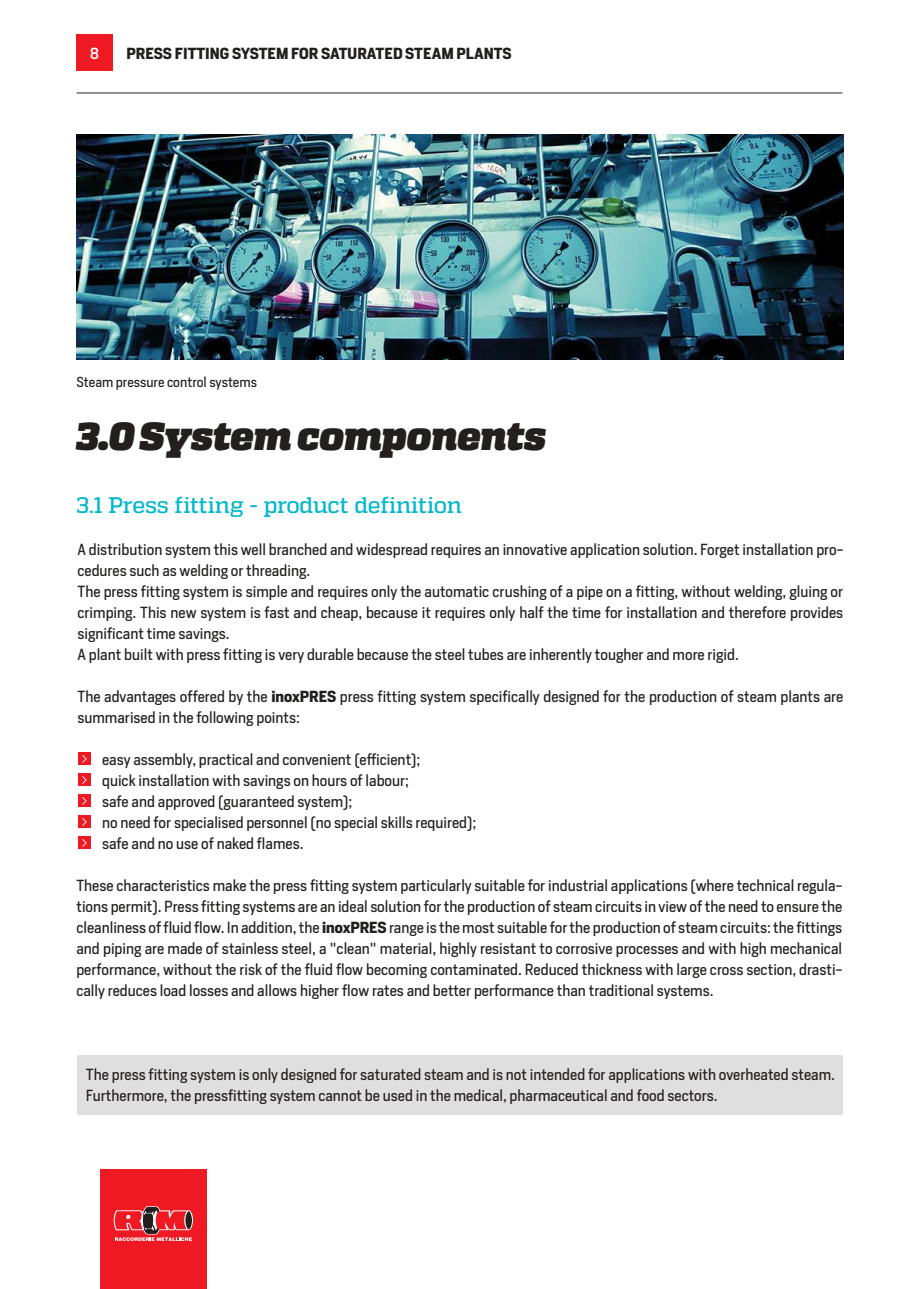
<style>
.page{position:relative;width:919px;height:1289px;background:#fff}
.page>*{position:absolute;margin:0;border:0;box-sizing:border-box;transform-origin:0 0}
.t1{font:italic 800 39px "Quadon";letter-spacing:-.015em;color:#241f1f}
.t2{font:500 22.5px "Quadon";letter-spacing:-.01em;color:#02b7cd}
.t3{font:15px/21px "Heron Sans";color:#241f1f}
.t4{font:700 15px "Heron Sans";color:#241f1f}
.t5{font:500 15px "Heron Sans";color:#fff}
.t6{font:13.5px "Heron Sans";color:#241f1f}
.s1{font-weight:700}
</style>
<div class="page">
<hr style="left:77px;top:93px;width:765px;height:1px;background:#241f1f">
<div style="left:77px;top:35px;width:36px;height:36px;background:#ef1923"></div>
<div style="left:100px;top:1169px;width:106px;height:119px;background:#ef1923"></div>
<svg style="left:114px;top:1206px;width:79px;height:34px"></svg>
<img style="left:77px;top:135px;width:766px;height:224px">
<div style="left:78px;top:752px;width:13px;height:13px;background:#ef1923"></div>
<svg style="left:82px;top:755px;width:5px;height:7px"></svg>
<div style="left:78px;top:773px;width:13px;height:13px;background:#ef1923"></div>
<svg style="left:82px;top:776px;width:5px;height:7px"></svg>
<div style="left:78px;top:794px;width:13px;height:13px;background:#ef1923"></div>
<svg style="left:82px;top:797px;width:5px;height:7px"></svg>
<div style="left:78px;top:815px;width:13px;height:13px;background:#ef1923"></div>
<svg style="left:82px;top:818px;width:5px;height:7px"></svg>
<div style="left:78px;top:836px;width:13px;height:13px;background:#ef1923"></div>
<svg style="left:82px;top:839px;width:5px;height:7px"></svg>
<div style="left:77px;top:1055px;width:766px;height:59px;background:#e0dfdf"></div>
<p class="t5" style="left:90px;top:43px;width:10px">8</p>
<p class="t4" style="left:126px;top:43px;width:386px">PRESS FITTING SYSTEM FOR SATURATED STEAM PLANTS</p>
<p class="t6" style="left:77px;top:373px;width:182px">Steam pressure control systems</p>
<h1 class="t1" style="left:77px;top:413px;width:471px">3.0 System components</h1>
<h2 class="t2" style="left:77px;top:492px;width:387px">3.1 Press fitting - product definition</h2>
<p class="t3" style="left:77px;top:539px;width:767px">A distribution system this well branched and widespread requires an innovative application solution. Forget installation pro&shy;cedures such as welding or threading.<br>The press fitting system is simple and requires only the automatic crushing of a pipe on a fitting, without welding, gluing or crimping. This new system is fast and cheap, because it requires only half the time for installation and therefore provides significant time savings.<br>A plant built with press fitting is very durable because the steel tubes are inherently tougher and more rigid.</p>
<p class="t3" style="left:77px;top:686px;width:767px">The advantages offered by the <span class="s1">inoxPRES</span> press fitting system specifically designed for the production of steam plants are summarised in the following points:</p>
<p class="t3" style="left:102px;top:749px;width:376px">easy assembly, practical and convenient (efficient);<br>quick installation with savings on hours of labour;<br>safe and approved (guaranteed system);<br>no need for specialised personnel (no special skills required); safe and no use of naked flames.</p>
<p class="t3" style="left:76px;top:875px;width:767px;text-align:justify">These characteristics make the press fitting system particularly suitable for industrial applications (where technical regula&shy;tions permit). Press fitting systems are an ideal solution for the production of steam circuits in view of the need to ensure the cleanliness of fluid flow. In addition, the <span class="s1">inoxPRES</span> range is the most suitable for the production of steam circuits: the fittings and piping are made of stainless steel, a "clean" material, highly resistant to corrosive processes and with high mechanical performance, without the risk of the fluid flow becoming contaminated. Reduced thickness with large cross section, drasti&shy;cally reduces load losses and allows higher flow rates and better performance than traditional systems.</p>
<p class="t3" style="left:86px;top:1064px;width:750px">The press fitting system is only designed for saturated steam and is not intended for applications with overheated steam.<br>Furthermore, the pressfitting system cannot be used in the medical, pharmaceutical and food sectors.</p>
</div>
